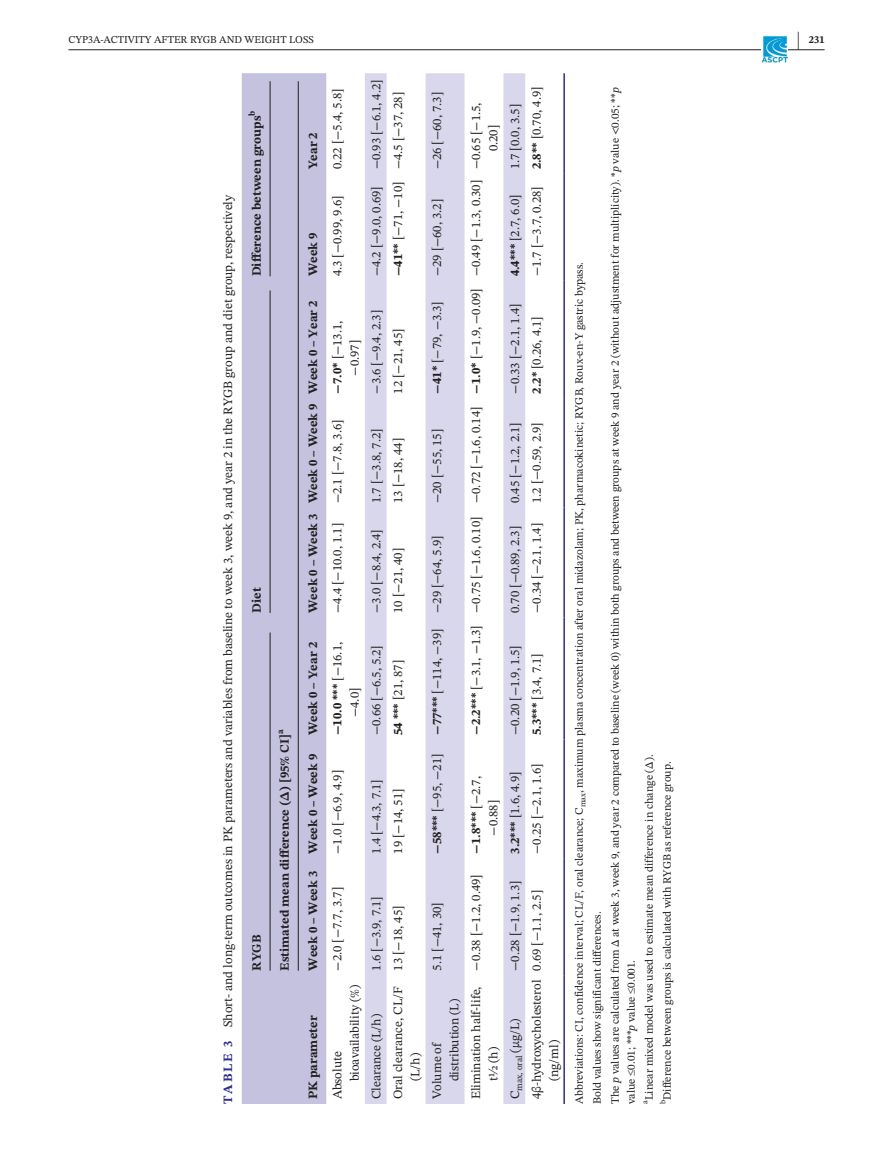
<style>
.page{position:relative;width:893px;height:1174px;background:#fff}
.page>*{position:absolute;margin:0;border:0;box-sizing:border-box;transform-origin:0 0}
.t1{font:700 21px "STIX Two Text";color:#231f20;scale:.42 1}
.t2{font:12.75px/17.2px "STIX Two Text";color:#231f20}
.t3{font:700 12.75px "STIX Two Text";color:#231f20}
.t4{font:11.25px/18px "STIX Two Text";color:#231f20}
.t5{font:10.5px "STIX Two Text";color:#231f20}
.t6{font:700 10.5px "STIX Two Text";color:#231f20}
.t7{font:8.85px "STIX Two Text";color:#231f20}
.t8{font:7.8px "STIX Two Text";color:#231f20}
.s1{font-weight:700;color:#2c2d8c}
.s2{font-weight:700}
.s3{font-style:italic}
</style>
<div class="page">
<hr style="left:68px;top:49px;width:756px;height:1px;background:#231f20">
<img style="left:762px;top:37px;width:25px;height:25px">
<div style="left:242px;top:73px;width:84px;height:1031px;background:#c4c2df"></div>
<svg style="left:365px;top:73px;width:160px;height:1031px;fill:#dddbed"></svg>
<hr style="left:563px;top:975px;width:2px;height:129px;background:#2c2d8c">
<hr style="left:563px;top:858px;width:2px;height:117px;background:#2c2d8c">
<hr style="left:563px;top:739px;width:2px;height:119px;background:#2c2d8c">
<hr style="left:563px;top:617px;width:2px;height:122px;background:#2c2d8c">
<hr style="left:563px;top:507px;width:2px;height:110px;background:#2c2d8c">
<hr style="left:563px;top:398px;width:2px;height:109px;background:#2c2d8c">
<hr style="left:563px;top:281px;width:2px;height:117px;background:#2c2d8c">
<hr style="left:563px;top:174px;width:2px;height:107px;background:#2c2d8c">
<hr style="left:563px;top:73px;width:2px;height:101px;background:#2c2d8c">
<hr style="left:270px;top:632px;width:1px;height:338px;background:#231f20">
<hr style="left:270px;top:290px;width:1px;height:323px;background:#231f20">
<hr style="left:270px;top:81px;width:1px;height:195px;background:#231f20">
<hr style="left:298px;top:81px;width:1px;height:889px;background:#231f20">
<h1 class="t1" style="left:797px;top:24px;width:8px">|</h1>
<p class="t5" style="left:68px;top:32px;width:247px">CYP3A--ACTIVITY AFTER RYGB AND WEIGHT LOSS</p>
<p class="t6" style="left:809px;top:32px;width:17px">231</p>
<p class="t2" style="left:219px;top:1104px;width:911px;rotate:-90deg"><span class="s1">TABLE 3</span> Short- and long-term outcomes in PK parameters and variables from baseline to week 3, week 9, and year 2 in the RYGB group and diet group, respectively</p>
<p class="t3" style="left:247px;top:276px;width:167px;rotate:-90deg">Difference between groups<sup>b</sup></p>
<p class="t3" style="left:247px;top:613px;width:27px;rotate:-90deg">Diet</p>
<p class="t3" style="left:247px;top:970px;width:37px;rotate:-90deg">RYGB</p>
<p class="t3" style="left:276px;top:970px;width:243px;rotate:-90deg">Estimated mean difference (∆) [95% CI]<sup>a</sup></p>
<p class="t3" style="left:304px;top:169px;width:38px;rotate:-90deg">Year 2</p>
<p class="t3" style="left:304px;top:276px;width:45px;rotate:-90deg">Week 9</p>
<p class="t3" style="left:304px;top:613px;width:314px;rotate:-90deg">Week 0 –-Week 3 Week 0 –-Week 9 Week 0 –-Year 2</p>
<p class="t3" style="left:304px;top:735px;width:94px;rotate:-90deg">Week 0 –-Year 2</p>
<p class="t3" style="left:304px;top:853px;width:101px;rotate:-90deg">Week 0 –-Week 9</p>
<p class="t3" style="left:304px;top:970px;width:101px;rotate:-90deg">Week 0 –-Week 3</p>
<p class="t3" style="left:304px;top:1099px;width:85px;rotate:-90deg">PK parameter</p>
<p class="t2" style="left:329px;top:169px;width:82px;rotate:-90deg">0.22 [−5.4, 5.8]</p>
<p class="t2" style="left:329px;top:276px;width:82px;rotate:-90deg">4.3 [−0.99, 9.6]</p>
<p class="t2" style="left:368px;top:169px;width:91px;rotate:-90deg">−0.93 [−6.1, 4.2]</p>
<p class="t2" style="left:368px;top:276px;width:91px;rotate:-90deg">−4.2 [−9.0, 0.69]</p>
<p class="t2" style="left:329px;top:393px;width:74px;text-align:center;rotate:-90deg"><span class="s2">−7.0*</span> [−13.1, −0.97]</p>
<p class="t2" style="left:368px;top:393px;width:85px;rotate:-90deg">−3.6 [−9.4, 2.3]</p>
<p class="t2" style="left:329px;top:503px;width:85px;rotate:-90deg">−2.1 [−7.8, 3.6]</p>
<p class="t2" style="left:329px;top:613px;width:91px;rotate:-90deg">−4.4 [−10.0, 1.1]</p>
<p class="t2" style="left:368px;top:503px;width:76px;rotate:-90deg">1.7 [−3.8, 7.2]</p>
<p class="t2" style="left:368px;top:613px;width:85px;rotate:-90deg">−3.0 [−8.4, 2.4]</p>
<p class="t2" style="left:329px;top:717px;width:77px;text-indent:-18px;rotate:-90deg"><span class="s2">−10.0 ***</span> [−16.1, −4.0]</p>
<p class="t2" style="left:368px;top:735px;width:91px;rotate:-90deg">−0.66 [−6.5, 5.2]</p>
<p class="t2" style="left:329px;top:853px;width:85px;rotate:-90deg">−1.0 [−6.9, 4.9]</p>
<p class="t2" style="left:368px;top:853px;width:76px;rotate:-90deg">1.4 [−4.3, 7.1]</p>
<p class="t2" style="left:329px;top:970px;width:85px;rotate:-90deg">−2.0 [−7.7, 3.7]</p>
<p class="t2" style="left:329px;top:1081px;width:98px;text-indent:-18px;rotate:-90deg">Absolute bioavailability (%)</p>
<p class="t2" style="left:368px;top:970px;width:76px;rotate:-90deg">1.6 [−3.9, 7.1]</p>
<p class="t2" style="left:368px;top:1099px;width:87px;rotate:-90deg">Clearance (L/h)</p>
<p class="t2" style="left:389px;top:276px;width:186px;rotate:-90deg"><span class="s2">−41**</span> [−71, −10] −4.5 [−37, 28]</p>
<p class="t2" style="left:389px;top:393px;width:67px;rotate:-90deg">12 [−21, 45]</p>
<p class="t2" style="left:389px;top:503px;width:67px;rotate:-90deg">13 [−18, 44]</p>
<p class="t2" style="left:389px;top:613px;width:67px;rotate:-90deg">10 [−21, 40]</p>
<p class="t2" style="left:389px;top:735px;width:77px;rotate:-90deg"><span class="s2">54 ***</span> [21, 87]</p>
<p class="t2" style="left:389px;top:853px;width:67px;rotate:-90deg">19 [−14, 51]</p>
<p class="t2" style="left:428px;top:169px;width:79px;rotate:-90deg">−26 [−60, 7.3]</p>
<p class="t2" style="left:428px;top:276px;width:79px;rotate:-90deg">−29 [−60, 3.2]</p>
<p class="t2" style="left:428px;top:393px;width:94px;rotate:-90deg"><span class="s2">−41*</span> [−79, −3.3]</p>
<p class="t2" style="left:428px;top:503px;width:76px;rotate:-90deg">−20 [−55, 15]</p>
<p class="t2" style="left:428px;top:735px;width:201px;rotate:-90deg"><span class="s2">−77***</span> [−114, −39] −29 [−64, 5.9]</p>
<p class="t2" style="left:428px;top:853px;width:102px;rotate:-90deg"><span class="s2">−58***</span> [−95, −21]</p>
<p class="t2" style="left:389px;top:970px;width:67px;rotate:-90deg">13 [−18, 45]</p>
<p class="t2" style="left:389px;top:1081px;width:96px;text-indent:-18px;rotate:-90deg">Oral clearance, CL/F (L/h)</p>
<p class="t2" style="left:428px;top:970px;width:70px;rotate:-90deg">5.1 [−41, 30]</p>
<p class="t2" style="left:428px;top:1081px;width:84px;text-indent:-18px;rotate:-90deg">Volume of distribution (L)</p>
<p class="t2" style="left:467px;top:151px;width:50px;text-indent:-584px;rotate:-90deg"><span class="s2">−2.2***</span> [−3.1, −1.3] −0.75 [−1.6, 0.10] −0.72 [−1.6, 0.14] <span class="s2">−1.0*</span> [−1.9, −0.09] −0.49 [−1.3, 0.30] −0.65 [−1.5,<br>0.20]</p>
<p class="t2" style="left:467px;top:853px;width:79px;text-align:center;rotate:-90deg"><span class="s2">−1.8***</span> [−2.7, −0.88]</p>
<p class="t2" style="left:467px;top:970px;width:98px;rotate:-90deg">−0.38 [−1.2, 0.49]</p>
<p class="t2" style="left:467px;top:1081px;width:97px;text-indent:-18px;rotate:-90deg">Elimination half-life, t½ (h)</p>
<p class="t2" style="left:506px;top:169px;width:67px;rotate:-90deg">1.7 [0.0, 3.5]</p>
<p class="t2" style="left:506px;top:276px;width:83px;rotate:-90deg"><span class="s2">4.4***</span> [2.7, 6.0]</p>
<p class="t2" style="left:506px;top:393px;width:91px;rotate:-90deg">−0.33 [−2.1, 1.4]</p>
<p class="t2" style="left:506px;top:503px;width:82px;rotate:-90deg">0.45 [−1.2, 2.1]</p>
<p class="t2" style="left:506px;top:613px;width:89px;rotate:-90deg">0.70 [−0.89, 2.3]</p>
<p class="t2" style="left:506px;top:735px;width:91px;rotate:-90deg">−0.20 [−1.9, 1.5]</p>
<p class="t2" style="left:506px;top:853px;width:83px;rotate:-90deg"><span class="s2">3.2***</span> [1.6, 4.9]</p>
<p class="t2" style="left:506px;top:970px;width:91px;rotate:-90deg">−0.28 [−1.9, 1.3]</p>
<p class="t7" style="left:513px;top:1099px;width:83px;rotate:-90deg"><sup>C</sup>max, oral <sup>(µg/L)</sup></p>
<p class="t2" style="left:528px;top:169px;width:84px;rotate:-90deg"><span class="s2">2.8**</span> [0.70, 4.9]</p>
<p class="t4" style="left:570px;top:1104px;width:1018px;rotate:-90deg">Abbreviations: CI, confidence interval; CL/F, oral clearance; C<sub>max</sub>, maximum plasma concentration after oral midazolam; PK, pharmacokinetic; RYGB, Roux-en-Y gastric bypass.<br>Bold values show significant differences.<br>The <span class="s3">p</span> values are calculated from ∆ at week 3, week 9, and year 2 compared to baseline (week 0) within both groups and between groups at week 9 and year 2 (without adjustment for multiplicity). *<span class="s3">p</span> value &lt;0.05; **<span class="s3">p</span></p>
<p class="t2" style="left:528px;top:276px;width:91px;rotate:-90deg">−1.7 [−3.7, 0.28]</p>
<p class="t2" style="left:528px;top:393px;width:79px;rotate:-90deg"><span class="s2">2.2*</span> [0.26, 4.1]</p>
<p class="t2" style="left:528px;top:503px;width:82px;rotate:-90deg">1.2 [−0.59, 2.9]</p>
<p class="t2" style="left:528px;top:613px;width:91px;rotate:-90deg">−0.34 [−2.1, 1.4]</p>
<p class="t2" style="left:528px;top:735px;width:83px;rotate:-90deg"><span class="s2">5.3***</span> [3.4, 7.1]</p>
<p class="t4" style="left:640px;top:1100px;width:347px;rotate:-90deg">Linear mixed model was used to estimate mean difference in change (∆).</p>
<p class="t4" style="left:658px;top:1099px;width:340px;rotate:-90deg">Difference between groups is calculated with RYGB as reference group.</p>
<p class="t2" style="left:528px;top:853px;width:91px;rotate:-90deg">−0.25 [−2.1, 1.6]</p>
<p class="t2" style="left:528px;top:970px;width:82px;rotate:-90deg">0.69 [−1.1, 2.5]</p>
<p class="t4" style="left:622px;top:1104px;width:146px;rotate:-90deg">value ≤0.01; ***<span class="s3">p</span> value ≤0.001.</p>
<p class="t2" style="left:528px;top:1081px;width:103px;text-indent:-18px;rotate:-90deg">4β-hydroxycholesterol (ng/ml)</p>
<p class="t8" style="left:657px;top:1104px;width:6px;rotate:-90deg">b</p>
<p class="t8" style="left:639px;top:1104px;width:5px;rotate:-90deg">a</p>
</div>
